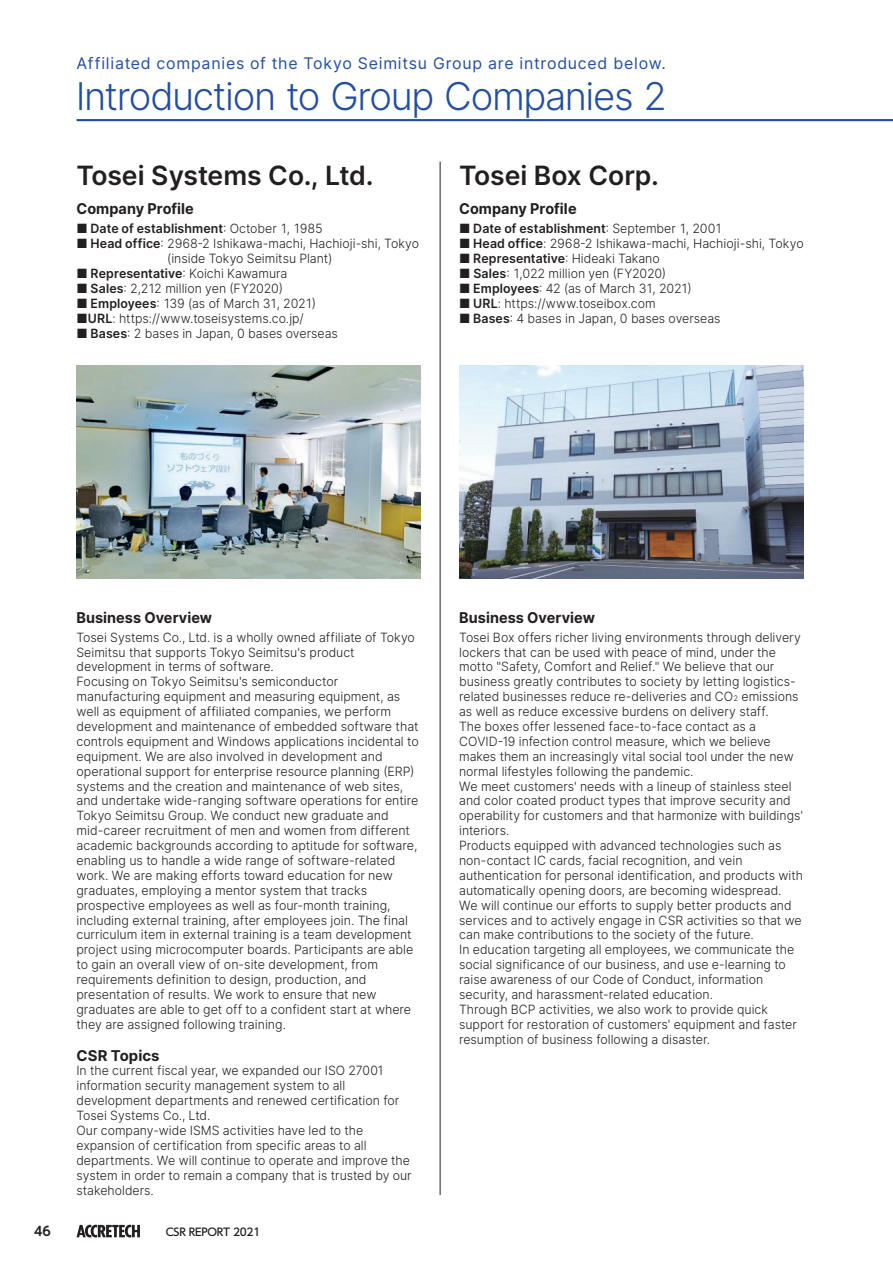
<style>
.page{position:relative;width:893px;height:1263px;background:#fff}
.page>*{position:absolute;margin:0;border:0;box-sizing:border-box;transform-origin:0 0}
.t1{font:300 38.25px "Inter";letter-spacing:-.035em;color:#244ea1}
.t2{font:600 26.55px "Inter";letter-spacing:-.005em;color:#231f20}
.t3{font:15.9px "Inter";letter-spacing:.05em;color:#244ea1}
.t4{font:700 14.85px "Inter";letter-spacing:.005em;color:#231f20}
.t5{font:300 12.75px/14.9px "Inter";color:#231f20}
.t6{font:600 12.75px "Inter";letter-spacing:.005em;color:#231f20}
.t7{font:700 12.75px "UD Shin Go Pro De";color:#231f20}
.t8{font:500 10.65px "UD Shin Go Pro";letter-spacing:-.025em;color:#231f20}
.s1{font-weight:300}
.s2{font-weight:600}
.s3{font-size:7.65px}
</style>
<div class="page">
<img style="left:459px;top:366px;width:345px;height:212px">
<img style="left:77px;top:366px;width:344px;height:212px">
<hr style="left:440px;top:162px;width:1px;height:1033px;background:#231f20">
<hr style="left:77px;top:119px;width:816px;height:2px;background:#244ea1">
<svg style="left:77px;top:1225px;width:63px;height:12px"></svg>
<p class="t3" style="left:77px;top:52px;width:591px">Affiliated companies of the Tokyo Seimitsu Group are introduced below.</p>
<h1 class="t1" style="left:76px;top:69px;width:592px">Introduction to Group Companies 2</h1>
<h2 class="t2" style="left:77px;top:156px;width:298px">Tosei Systems Co., Ltd.</h2>
<p class="t4" style="left:76px;top:198px;width:119px">Company Profile</p>
<p class="t6" style="left:76px;top:220px;width:248px">■ Date of establishment<span class="s1">: October 1, 1985</span></p>
<p class="t5" style="left:76px;top:236px;width:344px;text-align:center"><span class="s2">■ Head office</span>: 2968-2 Ishikawa-machi, Hachioji-shi, Tokyo (inside Tokyo Seimitsu Plant)</p>
<p class="t6" style="left:76px;top:264px;width:213px">■ Representative<span class="s1">: Koichi Kawamura</span></p>
<p class="t5" style="left:76px;top:281px;width:208px"><span class="s2">■ Sales</span>: 2,212 million yen (FY2020)</p>
<p class="t5" style="left:76px;top:296px;width:241px"><span class="s2">■ Employees</span>: 139 (as of March 31, 2021)</p>
<p class="t5" style="left:76px;top:311px;width:229px"><span class="s2">■URL</span>: https://www.toseisystems.co.jp/</p>
<p class="t5" style="left:76px;top:325px;width:263px"><span class="s2">■ Bases</span>: 2 bases in Japan, 0 bases overseas</p>
<h2 class="t2" style="left:459px;top:156px;width:201px">Tosei Box Corp.</h2>
<p class="t4" style="left:459px;top:198px;width:119px">Company Profile</p>
<p class="t6" style="left:459px;top:220px;width:265px">■ Date of establishment<span class="s1">: September 1, 2001</span></p>
<p class="t5" style="left:459px;top:236px;width:346px"><span class="s2">■ Head office</span>: 2968-2 Ishikawa-machi, Hachioji-shi, Tokyo</p>
<p class="t6" style="left:459px;top:249px;width:202px">■ Representative<span class="s1">: Hideaki Takano</span></p>
<p class="t5" style="left:459px;top:266px;width:209px"><span class="s2">■ Sales</span>: 1,022 million yen (FY2020)</p>
<p class="t5" style="left:459px;top:281px;width:234px"><span class="s2">■ Employees</span>: 42 (as of March 31, 2021)</p>
<p class="t5" style="left:459px;top:296px;width:198px"><span class="s2">■ URL</span>: https://www.toseibox.com</p>
<p class="t5" style="left:459px;top:311px;width:263px"><span class="s2">■ Bases</span>: 4 bases in Japan, 0 bases overseas</p>
<p class="t4" style="left:76px;top:606px;width:137px">Business Overview</p>
<p class="t5" style="left:76px;top:629px;width:344px">Tosei Systems Co., Ltd. is a wholly owned affiliate of Tokyo Seimitsu that supports Tokyo Seimitsu's product development in terms of software.<br>Focusing on Tokyo Seimitsu's semiconductor manufacturing equipment and measuring equipment, as well as equipment of affiliated companies, we perform development and maintenance of embedded software that controls equipment and Windows applications incidental to equipment. We are also involved in development and operational support for enterprise resource planning (ERP) systems and the creation and maintenance of web sites, and undertake wide-ranging software operations for entire Tokyo Seimitsu Group. We conduct new graduate and mid-career recruitment of men and women from different academic backgrounds according to aptitude for software, enabling us to handle a wide range of software-related work. We are making efforts toward education for new graduates, employing a mentor system that tracks prospective employees as well as four-month training, including external training, after employees join. The final curriculum item in external training is a team development project using microcomputer boards. Participants are able to gain an overall view of on-site development, from requirements definition to design, production, and presentation of results. We work to ensure that new graduates are able to get off to a confident start at where they are assigned following training.</p>
<p class="t4" style="left:76px;top:1044px;width:85px">CSR Topics</p>
<p class="t5" style="left:76px;top:1063px;width:337px">In the current fiscal year, we expanded our ISO 27001 information security management system to all development departments and renewed certification for Tosei Systems Co., Ltd.<br>Our company-wide ISMS activities have led to the expansion of certification from specific areas to all departments. We will continue to operate and improve the system in order to remain a company that is trusted by our stakeholders.</p>
<p class="t7" style="left:34px;top:1221px;width:18px">46</p>
<p class="t8" style="left:166px;top:1223px;width:96px">CSR REPORT 2021</p>
<p class="t4" style="left:459px;top:606px;width:137px">Business Overview</p>
<p class="t5" style="left:459px;top:629px;width:345px">Tosei Box offers richer living environments through delivery lockers that can be used with peace of mind, under the motto "Safety, Comfort and Relief." We believe that our business greatly contributes to society by letting logistics&shy;related businesses reduce re-deliveries and CO<span class="s3">2</span> emissions as well as reduce excessive burdens on delivery staff.<br>The boxes offer lessened face-to-face contact as a COVID-19 infection control measure, which we believe makes them an increasingly vital social tool under the new normal lifestyles following the pandemic.<br>We meet customers' needs with a lineup of stainless steel and color coated product types that improve security and operability for customers and that harmonize with buildings' interiors.<br>Products equipped with advanced technologies such as non-contact IC cards, facial recognition, and vein authentication for personal identification, and products with automatically opening doors, are becoming widespread.<br>We will continue our efforts to supply better products and services and to actively engage in CSR activities so that we can make contributions to the society of the future.<br>In education targeting all employees, we communicate the social significance of our business, and use e-learning to raise awareness of our Code of Conduct, information security, and harassment-related education.<br>Through BCP activities, we also work to provide quick support for restoration of customers' equipment and faster resumption of business following a disaster.</p>
</div>
